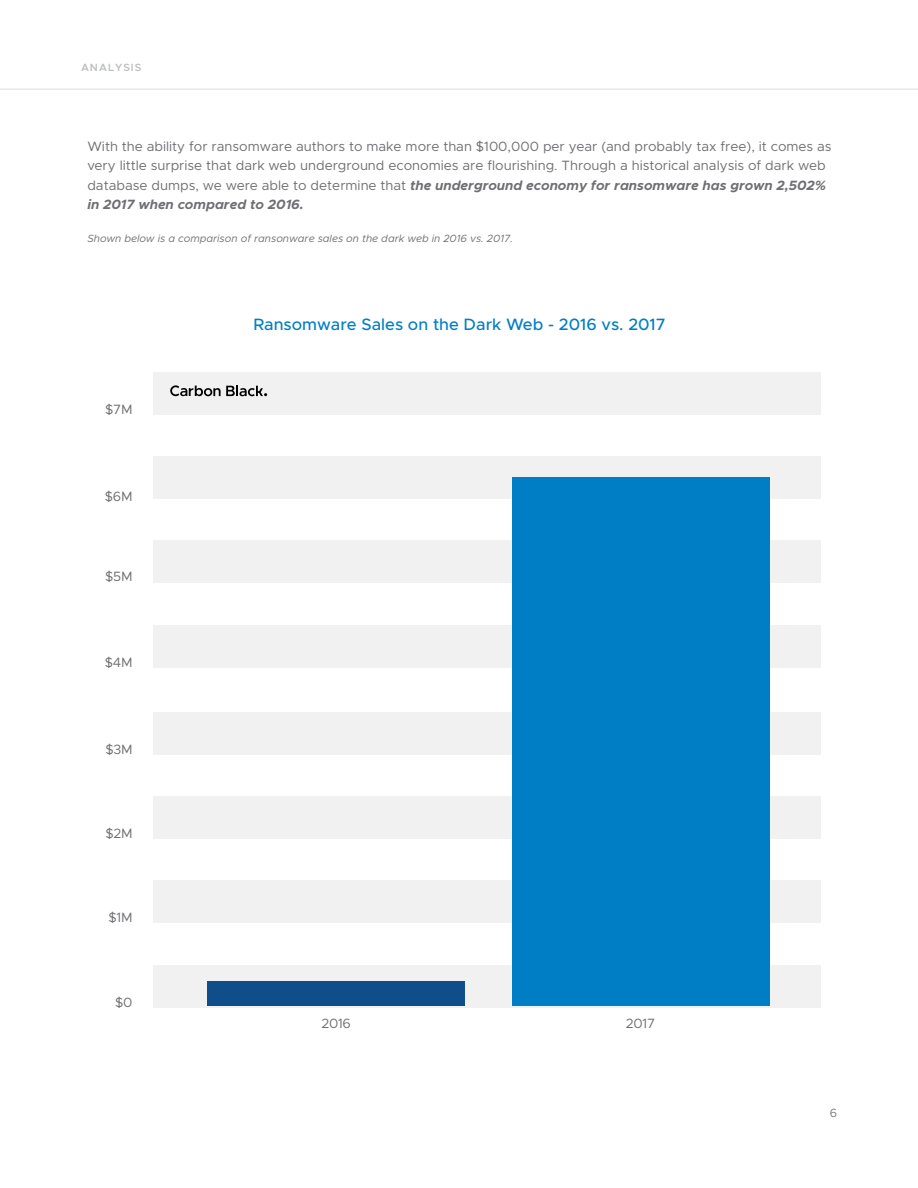
<style>
.page{position:relative;width:918px;height:1188px;background:#fff}
.page>*{position:absolute;margin:0;border:0;box-sizing:border-box;transform-origin:0 0}
.t1{font:500 16.5px "Metropolis";color:#007ec5}
.t2{font:13.5px/19.5px "Metropolis";color:#6e6f72}
.t3{font:300 12px "Metropolis";color:#666}
.t4{font:italic 10.5px "Metropolis";color:#6e6f72}
.t5{font:600 10.5px "Metropolis";letter-spacing:.1em;color:#bdbebf}
.s1{font-weight:700;font-style:italic}
</style>
<div class="page">
<hr style="left:0;top:89px;width:918px;height:1px;background:#e0ded6">
<div style="left:153px;top:965px;width:668px;height:43px;background:#f1f1f2"></div>
<div style="left:153px;top:625px;width:668px;height:43px;background:#f1f1f2"></div>
<div style="left:153px;top:880px;width:668px;height:43px;background:#f1f1f2"></div>
<div style="left:153px;top:540px;width:668px;height:43px;background:#f1f1f2"></div>
<div style="left:153px;top:796px;width:668px;height:43px;background:#f1f1f2"></div>
<div style="left:153px;top:456px;width:668px;height:43px;background:#f1f1f2"></div>
<div style="left:153px;top:712px;width:668px;height:43px;background:#f1f1f2"></div>
<div style="left:153px;top:372px;width:668px;height:43px;background:#f1f1f2"></div>
<svg style="left:170px;top:385px;width:97px;height:11px"></svg>
<div style="left:207px;top:982px;width:258px;height:24px;background:#0f4d8b"></div>
<div style="left:512px;top:477px;width:257px;height:529px;background:#007ec5"></div>
<p class="t5" style="left:81px;top:61px;width:62px">ANALYSIS</p>
<p class="t2" style="left:87px;top:136px;width:746px">With the ability for ransomware authors to make more than $100,000 per year (and probably tax free), it comes as very little surprise that dark web underground economies are flourishing. Through a historical analysis of dark web database dumps, we were able to determine that <span class="s1">the underground economy for ransomware has grown 2,502% in 2017 when compared to 2016.</span></p>
<p class="t4" style="left:87px;top:232px;width:427px">Shown below is a comparison of ransonware sales on the dark web in 2016 vs. 2017.</p>
<p class="t2" style="left:105px;top:400px;width:29px">$7M</p>
<p class="t2" style="left:105px;top:486px;width:29px">$6M</p>
<p class="t2" style="left:105px;top:567px;width:29px">$5M</p>
<p class="t2" style="left:105px;top:652px;width:29px">$4M</p>
<p class="t2" style="left:105px;top:740px;width:29px">$3M</p>
<p class="t2" style="left:105px;top:823px;width:29px">$2M</p>
<p class="t2" style="left:109px;top:907px;width:26px">$1M</p>
<p class="t2" style="left:115px;top:992px;width:19px">$0</p>
<p class="t1" style="left:253px;top:314px;width:414px">Ransomware Sales on the Dark Web - 2016 vs. 2017</p>
<p class="t2" style="left:321px;top:1013px;width:31px">2016</p>
<p class="t2" style="left:626px;top:1013px;width:31px">2017</p>
<p class="t3" style="left:830px;top:1105px;width:9px">6</p>
</div>
